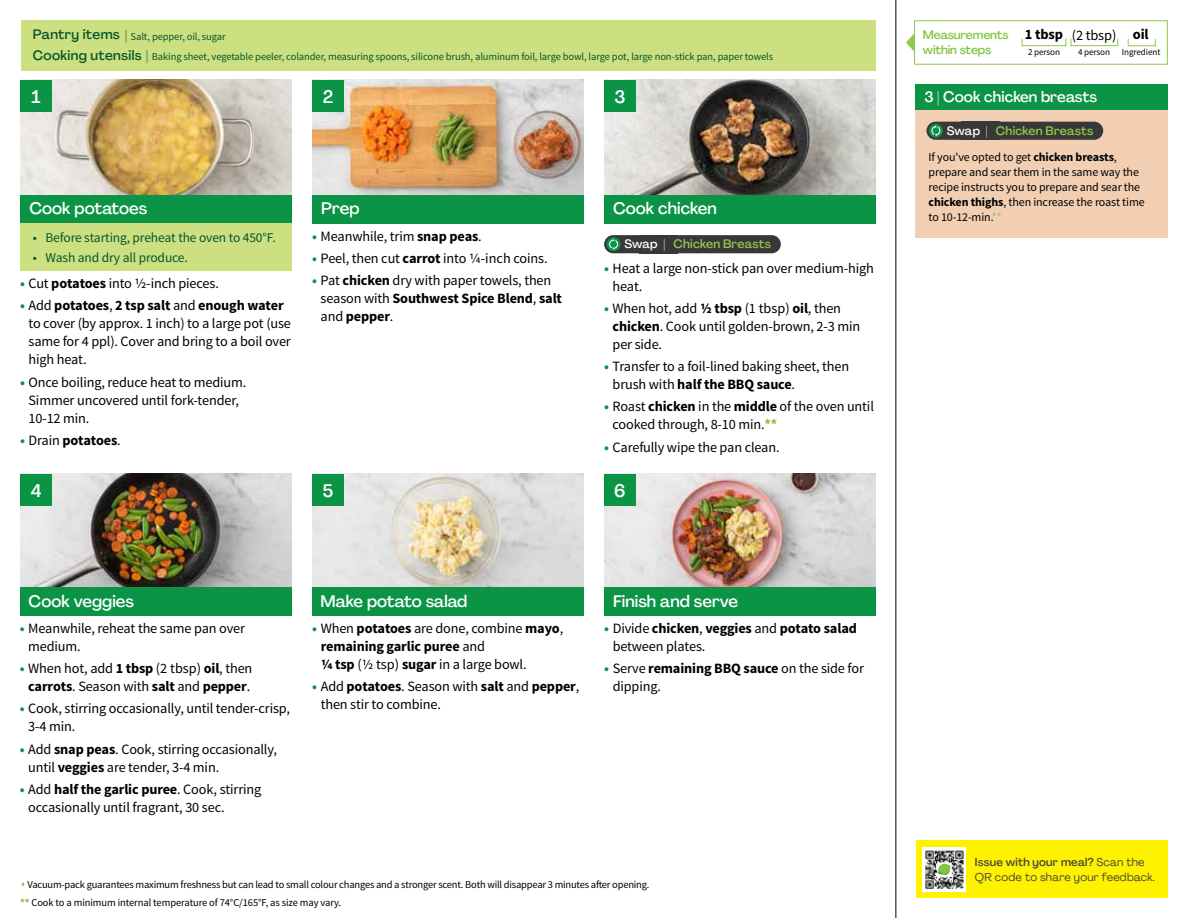
<style>
.page{position:relative;width:1188px;height:918px;background:#fff}
.page>*{position:absolute;margin:0;border:0;box-sizing:border-box;transform-origin:0 0}
.t1{font:500 18px "Agrandir";color:#fff}
.t2{font:500 16.5px "Agrandir";color:#fff}
.t3{font:500 15px "Agrandir";color:#fff}
.t4{font:700 14.4px "Source Sans Pro";letter-spacing:-.01em;color:#000}
.t5{font:14.25px/18px "Source Sans Pro";letter-spacing:-.01em;color:#000}
.t6{font:700 14.25px/18px "Source Sans Pro";letter-spacing:-.01em;color:#000}
.t7{font:13.5px "Source Sans Pro";letter-spacing:-.01em;color:#05562c}
.t8{font:500 13.5px "Agrandir";letter-spacing:.025em;color:#05562c}
.t9{font:500 12.15px "Agrandir";letter-spacing:.01em;color:#91c84e}
.t10{font:12px/15px "Source Sans Pro";letter-spacing:-.01em;color:#000}
.t11{font:500 12px/15.8px "Agrandir";letter-spacing:-.01em;color:#82c341}
.t12{font:11.25px/15px "Agrandir";letter-spacing:.02em;color:#414042}
.t13{font:10.5px/17.7px "Source Sans Pro";letter-spacing:-.02em;color:#000}
.t14{font:10.5px "Source Sans Pro";letter-spacing:-.01em;color:#05562c}
.t15{font:9.15px "Source Sans Pro";letter-spacing:-.01em;color:#000}
.s1{font-family:"Agrandir";font-weight:500;font-size:13.5px}
.s2{font-weight:700;color:#0b9446}
.s3{font-weight:700}
.s4{color:#0b9446}
.s5{font-weight:400}
.s6{color:#fff}
.s7{font-weight:700;color:#8cba42}
.s8{color:#8cba42}
.s9{color:#91c84e}
.s10{font-weight:500}
</style>
<div class="page">
<img style="left:20px;top:474px;width:272px;height:113px">
<img style="left:312px;top:474px;width:272px;height:113px">
<img style="left:604px;top:473px;width:272px;height:114px">
<img style="left:20px;top:80px;width:272px;height:115px">
<img style="left:312px;top:80px;width:272px;height:115px">
<img style="left:604px;top:80px;width:272px;height:115px">
<div style="left:312px;top:195px;width:272px;height:29px;background:#0b9446"></div>
<div style="left:20px;top:195px;width:272px;height:29px;background:#0b9446"></div>
<div style="left:20px;top:587px;width:272px;height:29px;background:#0b9446"></div>
<div style="left:312px;top:587px;width:272px;height:29px;background:#0b9446"></div>
<div style="left:604px;top:587px;width:272px;height:29px;background:#0b9446"></div>
<div style="left:604px;top:195px;width:272px;height:29px;background:#0b9446"></div>
<div style="left:21px;top:20px;width:855px;height:51px;background:#cde081"></div>
<div style="left:20px;top:224px;width:272px;height:47px;background:#cde081"></div>
<hr style="left:896px;top:0;width:1px;height:918px;background:#000">
<div style="left:20px;top:474px;width:32px;height:32px;background:#0b9446"></div>
<div style="left:20px;top:80px;width:32px;height:32px;background:#0b9446"></div>
<div style="left:312px;top:474px;width:32px;height:32px;background:#0b9446"></div>
<div style="left:312px;top:80px;width:32px;height:32px;background:#0b9446"></div>
<div style="left:604px;top:474px;width:32px;height:32px;background:#0b9446"></div>
<div style="left:604px;top:80px;width:32px;height:32px;background:#0b9446"></div>
<div style="left:914px;top:20px;width:254px;height:45px;border:1px solid #91c84e"></div>
<div style="left:1022px;top:38px;width:44px;height:8px;border:1px solid #91c84e"></div>
<div style="left:1071px;top:38px;width:47px;height:8px;border:1px solid #91c84e"></div>
<div style="left:1128px;top:38px;width:28px;height:8px;border:1px solid #91c84e"></div>
<svg style="left:906px;top:33px;width:9px;height:19px"></svg>
<div style="left:916px;top:110px;width:252px;height:128px;background:#f2cfb3"></div>
<div style="left:916px;top:84px;width:252px;height:26px;background:#0b9446"></div>
<div style="left:961px;top:122px;width:39px;height:18px;background:#383839"></div>
<div style="left:927px;top:122px;width:70px;height:18px;background:#383839;border-radius:9px"></div>
<svg style="left:929px;top:124px;width:14px;height:14px"></svg>
<svg style="left:931px;top:125px;width:9px;height:11px"></svg>
<div style="left:987px;top:122px;width:116px;height:18px;background:#383839;border-radius:9px"></div>
<div style="left:639px;top:235px;width:38px;height:18px;background:#383839"></div>
<div style="left:604px;top:235px;width:71px;height:18px;background:#383839;border-radius:9px"></div>
<div style="left:607px;top:237px;width:13px;height:14px;background:#0b9446;border-radius:50%"></div>
<svg style="left:609px;top:239px;width:9px;height:11px"></svg>
<div style="left:665px;top:235px;width:116px;height:18px;background:#383839;border-radius:9px"></div>
<div style="left:916px;top:840px;width:252px;height:58px;background:#fff200"></div>
<img style="left:923px;top:847px;width:43px;height:45px">
<svg style="left:938px;top:864px;width:13px;height:11px"></svg>
<p class="t14" style="left:33px;top:30px;width:195px"><span class="s1">Pantry items |</span> Salt, pepper, oil, sugar</p>
<p class="t8" style="left:33px;top:47px;width:110px">Cooking utensils</p>
<p class="t14" style="left:146px;top:50px;width:628px"><span class="s1">|</span> Baking sheet, vegetable peeler, colander, measuring spoons, silicone brush, aluminum foil, large bowl, large pot, large non-stick pan, paper towels</p>
<p class="t1" style="left:32px;top:86px;width:11px">1</p>
<p class="t1" style="left:323px;top:86px;width:12px">2</p>
<p class="t1" style="left:614px;top:85px;width:13px">3</p>
<p class="t2" style="left:29px;top:198px;width:120px">Cook potatoes</p>
<p class="t2" style="left:321px;top:198px;width:40px">Prep</p>
<p class="t2" style="left:613px;top:198px;width:105px">Cook chicken</p>
<p class="t7" style="left:33px;top:229px;width:245px">• Before starting, preheat the oven to 450°F.</p>
<p class="t7" style="left:33px;top:249px;width:157px">• Wash and dry all produce.</p>
<p class="t5" style="left:20px;top:275px;width:200px"><span class="s2">•</span> Cut <span class="s3">potatoes</span> into 1/2-inch pieces.</p>
<p class="t5" style="left:29px;top:297px;width:264px;text-indent:-9px"><span class="s2">•</span> Add <span class="s3">potatoes</span>, <span class="s3">2 tsp salt</span> and <span class="s3">enough water </span>to cover (by approx. 1 inch) to a large pot (use same for 4 ppl). Cover and bring to a boil over high heat.</p>
<p class="t5" style="left:29px;top:373px;width:219px;text-indent:-9px"><span class="s2">•</span> Once boiling, reduce heat to medium.<br>Simmer uncovered until fork-tender,<br>10-12 min.</p>
<p class="t6" style="left:20px;top:432px;width:102px"><span class="s4">•</span> <span class="s5">Drain</span> potatoes<span class="s5">.</span></p>
<p class="t5" style="left:312px;top:227px;width:171px"><span class="s2">•</span> Meanwhile, trim <span class="s3">snap peas</span>.</p>
<p class="t5" style="left:312px;top:249px;width:237px"><span class="s2">•</span> Peel, then cut <span class="s3">carrot</span> into 1/4-inch coins.</p>
<p class="t5" style="left:321px;top:272px;width:243px;text-indent:-9px"><span class="s2">•</span> Pat <span class="s3">chicken</span> dry with paper towels, then season with <span class="s3">Southwest Spice Blend</span>, <span class="s3">salt </span>and <span class="s3">pepper</span>.</p>
<p class="t9" style="left:624px;top:237px;width:148px"><span class="s6">Swap |</span> Chicken Breasts</p>
<p class="t5" style="left:613px;top:259px;width:263px;text-indent:-9px"><span class="s2">•</span> Heat a large non-stick pan over medium-high heat.</p>
<p class="t5" style="left:613px;top:299px;width:249px;text-indent:-9px"><span class="s2">•</span> When hot, add <span class="s3">1/2 tbsp</span> (1 tbsp) <span class="s3">oil</span>, then <span class="s3">chicken</span>. Cook until golden-brown, 2-3 min per side.</p>
<p class="t5" style="left:613px;top:358px;width:238px;text-indent:-9px"><span class="s2">•</span> Transfer to a foil-lined baking sheet, then brush with <span class="s3">half the BBQ sauce</span>.</p>
<p class="t5" style="left:613px;top:398px;width:263px;text-indent:-9px"><span class="s2">•</span> Roast <span class="s3">chicken</span> in the <span class="s3">middle</span> of the oven until cooked through, 8-10 min.<span class="s7">**</span></p>
<p class="t5" style="left:604px;top:438px;width:177px"><span class="s2">•</span> Carefully wipe the pan clean.</p>
<p class="t1" style="left:31px;top:479px;width:12px">4</p>
<p class="t1" style="left:323px;top:479px;width:12px">5</p>
<p class="t1" style="left:614px;top:479px;width:13px">6</p>
<p class="t2" style="left:29px;top:591px;width:107px">Cook veggies</p>
<p class="t2" style="left:321px;top:591px;width:148px">Make potato salad</p>
<p class="t2" style="left:613px;top:591px;width:127px">Finish and serve</p>
<p class="t5" style="left:28px;top:619px;width:218px;text-indent:-9px"><span class="s2">•</span> Meanwhile, reheat the same pan over medium.</p>
<p class="t5" style="left:20px;top:660px;width:234px;text-align:center"><span class="s2">•</span> When hot, add <span class="s3">1 tbsp</span> (2 tbsp) <span class="s3">oil</span>, then <span class="s3">carrots</span>. Season with <span class="s3">salt</span> and <span class="s3">pepper</span>.</p>
<p class="t5" style="left:28px;top:700px;width:263px;text-indent:-9px"><span class="s2">•</span> Cook, stirring occasionally, until tender-crisp,<br>3-4 min.</p>
<p class="t5" style="left:28px;top:740px;width:250px;text-indent:-9px"><span class="s2">•</span> Add <span class="s3">snap peas</span>. Cook, stirring occasionally, until <span class="s3">veggies</span> are tender, 3-4 min.</p>
<p class="t5" style="left:28px;top:780px;width:235px;text-indent:-9px"><span class="s2">•</span> Add <span class="s3">half the garlic puree</span>. Cook, stirring occasionally until fragrant, 30 sec.</p>
<p class="t5" style="left:321px;top:619px;width:244px;text-indent:-9px"><span class="s2">•</span> When <span class="s3">potatoes</span> are done, combine <span class="s3">mayo</span>, <span class="s3">remaining garlic puree</span> and<br><span class="s3">1/4 tsp</span> (1/2 tsp) <span class="s3">sugar</span> in a large bowl.</p>
<p class="t5" style="left:321px;top:678px;width:260px;text-indent:-9px"><span class="s2">•</span> Add <span class="s3">potatoes</span>. Season with <span class="s3">salt</span> and <span class="s3">pepper</span>, then stir to combine.</p>
<p class="t6" style="left:613px;top:620px;width:246px;text-indent:-9px"><span class="s4">•</span> <span class="s5">Divide</span> chicken<span class="s5">,</span> veggies <span class="s5">and</span> potato salad <span class="s5">between plates.</span></p>
<p class="t5" style="left:613px;top:660px;width:253px;text-indent:-9px"><span class="s2">•</span> Serve <span class="s3">remaining BBQ sauce</span> on the side for dipping.</p>
<p class="t13" style="left:20px;top:876px;width:631px"><span class="s8">▲</span> Vacuum-pack guarantees maximum freshness but can lead to small colour changes and a stronger scent. Both will disappear 3 minutes after opening. <span class="s7">**</span> Cook to a minimum internal temperature of 74°C/165°F, as size may vary.</p>
<p class="t11" style="left:923px;top:26px;width:87px">Measurements within steps</p>
<p class="t4" style="left:1025px;top:25px;width:125px">1 tbsp <span class="s5">(2 tbsp)</span> oil</p>
<p class="t15" style="left:1028px;top:47px;width:34px">2 person</p>
<p class="t15" style="left:1078px;top:47px;width:34px">4 person</p>
<p class="t15" style="left:1122px;top:47px;width:40px">Ingredient</p>
<p class="t3" style="left:924px;top:88px;width:174px">3 | Cook chicken breasts</p>
<p class="t9" style="left:947px;top:123px;width:148px"><span class="s6">Swap |</span> Chicken Breasts</p>
<p class="t10" style="left:929px;top:150px;width:218px">If you've opted to get <span class="s3">chicken breasts</span>, prepare and sear them in the same way the recipe instructs you to prepare and sear the <span class="s3">chicken thighs</span>, then increase the roast time to 10-12-min.<span class="s9">**</span></p>
<p class="t12" style="left:975px;top:855px;width:182px"><span class="s10">Issue with your meal?</span> Scan the<br>QR code to share your feedback.</p>
</div>
